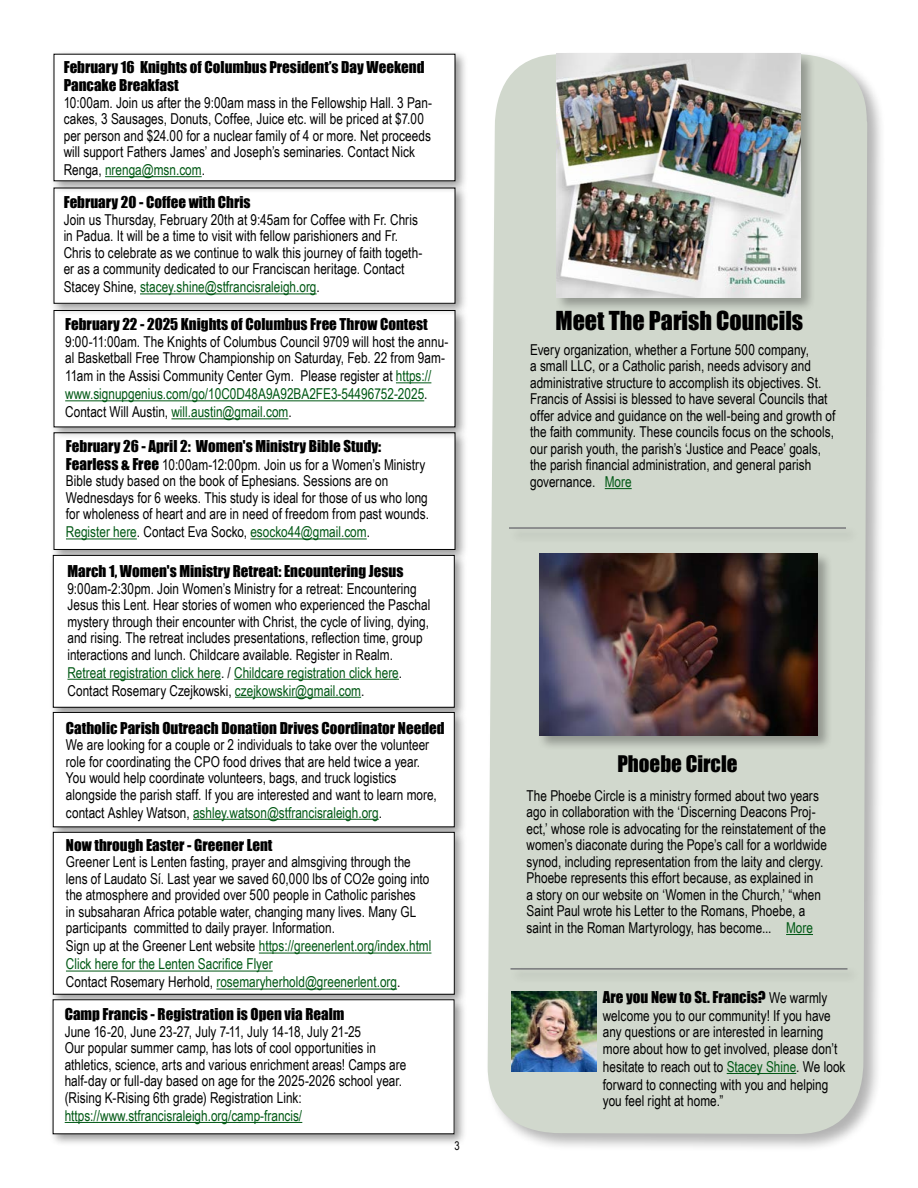
<style>
.page{position:relative;width:918px;height:1188px;background:#fff}
.page>*{position:absolute;margin:0;border:0;box-sizing:border-box;transform-origin:0 0}
.t1{font:24px "Impact";color:#000}
.t2{font:21px "Impact";color:#000}
.t3{font:15px/16.5px "Arial Narrow";letter-spacing:.005em;color:#000;scale:.96 1}
.t4{font:15px/18px "Arial Narrow";color:#005814;scale:.96 1}
.t5{font:15px/18px "Impact";color:#000}
.t6{font:12px "Arial Narrow";color:#000;scale:.96 1}
.s1{color:#000}
.s2{font-family:"Impact"}
.s3{color:#005814}
.s4{font-family:"Arial Narrow"}
</style>
<div class="page">
<div style="left:485px;top:51px;width:401px;height:1101px;background:#000;opacity:.3"></div>
<div style="left:488px;top:54px;width:379px;height:1080px;background:#d1d8cd"></div>
<div style="left:49px;top:428px;width:419px;height:134px;background:#000;opacity:.41"></div>
<div style="left:54px;top:433px;width:401px;height:116px;background:#fff"></div>
<div style="left:54px;top:433px;width:401px;height:117px;border:1px solid #000"></div>
<div style="left:49px;top:306px;width:419px;height:134px;background:#000;opacity:.41"></div>
<div style="left:54px;top:310px;width:401px;height:117px;background:#fff"></div>
<div style="left:49px;top:183px;width:419px;height:133px;background:#000;opacity:.41"></div>
<div style="left:54px;top:188px;width:401px;height:115px;background:#fff"></div>
<div style="left:49px;top:50px;width:419px;height:144px;background:#000;opacity:.41"></div>
<div style="left:54px;top:54px;width:401px;height:127px;background:#fff"></div>
<div style="left:49px;top:551px;width:418px;height:169px;background:#000;opacity:.41"></div>
<div style="left:53px;top:555px;width:401px;height:152px;background:#fff"></div>
<div style="left:53px;top:555px;width:401px;height:152px;border:1px solid #000"></div>
<div style="left:49px;top:708px;width:418px;height:132px;background:#000;opacity:.41"></div>
<div style="left:53px;top:712px;width:401px;height:115px;background:#fff"></div>
<div style="left:53px;top:712px;width:401px;height:115px;border:1px solid #000"></div>
<div style="left:49px;top:828px;width:418px;height:179px;background:#000;opacity:.41"></div>
<div style="left:53px;top:832px;width:401px;height:162px;background:#fff"></div>
<div style="left:53px;top:832px;width:401px;height:162px;border:1px solid #000"></div>
<hr style="left:727px;top:1073px;width:69px;height:1px;background:#005814">
<img style="left:512px;top:991px;width:85px;height:81px">
<div style="left:507px;top:525px;width:353px;height:19px;background:#cbd2c7"></div>
<hr style="left:509px;top:527px;width:337px;height:2px;background:#77787b">
<div style="left:509px;top:966px;width:352px;height:18px;background:#cbd2c7"></div>
<hr style="left:510px;top:968px;width:337px;height:2px;background:#77787b">
<hr style="left:66px;top:539px;width:71px;height:1px;background:#005814">
<hr style="left:250px;top:539px;width:117px;height:1px;background:#005814">
<svg style="left:786px;top:934px;width:27px;height:1px"></svg>
<hr style="left:67px;top:679px;width:154px;height:1px;background:#005814">
<hr style="left:234px;top:679px;width:165px;height:1px;background:#005814">
<hr style="left:235px;top:697px;width:126px;height:1px;background:#005814">
<div style="left:537px;top:551px;width:296px;height:200px;background:#000;opacity:.3"></div>
<img style="left:539px;top:554px;width:279px;height:182px">
<div style="left:554px;top:51px;width:261px;height:261px;background:#000;opacity:.3"></div>
<img style="left:557px;top:54px;width:244px;height:244px">
<hr style="left:193px;top:819px;width:186px;height:1px;background:#005814">
<hr style="left:140px;top:294px;width:177px;height:1px;background:#005814">
<hr style="left:259px;top:953px;width:172px;height:1px;background:#005814">
<hr style="left:66px;top:971px;width:207px;height:1px;background:#005814">
<hr style="left:216px;top:989px;width:181px;height:1px;background:#005814">
<div style="left:48px;top:995px;width:419px;height:152px;background:#000;opacity:.41"></div>
<div style="left:53px;top:1000px;width:401px;height:134px;background:#fff"></div>
<hr style="left:65px;top:1122px;width:237px;height:1px;background:#005814">
<hr style="left:396px;top:382px;width:35px;height:1px;background:#005814">
<hr style="left:65px;top:400px;width:359px;height:1px;background:#005814">
<hr style="left:171px;top:418px;width:117px;height:1px;background:#005814">
<hr style="left:105px;top:176px;width:97px;height:1px;background:#005814">
<svg style="left:605px;top:488px;width:27px;height:1px"></svg>
<p class="t5" style="left:64px;top:58px;width:362px">February 16 Knights of Columbus President’s Day Weekend<br>Pancake Breakfast</p>
<p class="t3" style="left:64px;top:94px;width:385px">10:00am. Join us after the 9:00am mass in the Fellowship Hall. 3 Pan&shy;cakes, 3 Sausages, Donuts, Coffee, Juice etc. will be priced at $7.00 per person and $24.00 for a nuclear family of 4 or more. Net proceeds will support Fathers James’ and Joseph’s seminaries. Contact Nick</p>
<p class="t4" style="left:64px;top:160px;width:149px"><span class="s1">Renga,</span> nrenga@msn.com<span class="s1">.</span></p>
<p class="t5" style="left:64px;top:193px;width:189px">February 20 - Coffee with Chris</p>
<p class="t3" style="left:64px;top:211px;width:375px">Join us Thursday, February 20th at 9:45am for Coffee with Fr. Chris in Padua. It will be a time to visit with fellow parishioners and Fr.<br>Chris to celebrate as we continue to walk this journey of faith togeth&shy;er as a community dedicated to our Franciscan heritage. Contact</p>
<p class="t4" style="left:64px;top:277px;width:268px"><span class="s1">Stacey Shine,</span> stacey.shine@stfrancisraleigh.org<span class="s1">.</span></p>
<p class="t5" style="left:65px;top:315px;width:364px">February 22 - 2025 Knights of Columbus Free Throw Contest</p>
<p class="t3" style="left:65px;top:333px;width:401px">9:00-11:00am. The Knights of Columbus Council 9709 will host the annu&shy;al Basketball Free Throw Championship on Saturday, Feb. 22 from 9am-</p>
<p class="t4" style="left:65px;top:366px;width:383px"><span class="s1">11am in the Assisi Community Center Gym. Please register at</span> https:// www.signupgenius.com/go/10C0D48A9A92BA2FE3-54496752-2025<span class="s1">.<br>Contact Will Austin,</span> will.austin@gmail.com<span class="s1">.</span></p>
<p class="t5" style="left:66px;top:437px;width:317px">February 26 - April 2: Women's Ministry Bible Study:</p>
<p class="t3" style="left:66px;top:456px;width:380px"><span class="s2">Fearless &amp; Free</span> 10:00am-12:00pm. Join us for a Women’s Ministry Bible study based on the book of Ephesians. Sessions are on Wednesdays for 6 weeks. This study is ideal for those of us who long for wholeness of heart and are in need of freedom from past wounds.</p>
<p class="t4" style="left:66px;top:523px;width:318px">Register here<span class="s1">. Contact Eva Socko,</span> esocko44@gmail.com<span class="s1">.</span></p>
<p class="t5" style="left:67px;top:562px;width:337px">March 1, Women's Ministry Retreat: Encountering Jesus</p>
<p class="t3" style="left:67px;top:580px;width:379px">9:00am-2:30pm. Join Women’s Ministry for a retreat: Encountering Jesus this Lent. Hear stories of women who experienced the Paschal mystery through their encounter with Christ, the cycle of living, dying, and rising. The retreat includes presentations, reflection time, group interactions and lunch. Childcare available. Register in Realm.</p>
<p class="t4" style="left:67px;top:663px;width:350px">Retreat registration click here<span class="s1">. /</span> Childcare registration click here<span class="s1">.<br>Contact Rosemary Czejkowski,</span> czejkowskir@gmail.com<span class="s1">.</span></p>
<p class="t5" style="left:66px;top:718px;width:380px">Catholic Parish Outreach Donation Drives Coordinator Needed</p>
<p class="t3" style="left:66px;top:736px;width:388px">We are looking for a couple or 2 individuals to take over the volunteer role for coordinating the CPO food drives that are held twice a year.<br>You would help coordinate volunteers, bags, and truck logistics alongside the parish staff. If you are interested and want to learn more,</p>
<p class="t4" style="left:66px;top:803px;width:331px"><span class="s1">contact Ashley Watson,</span> ashley.watson@stfrancisraleigh.org<span class="s1">.</span></p>
<p class="t5" style="left:66px;top:836px;width:208px">Now through Easter - Greener Lent</p>
<p class="t3" style="left:66px;top:853px;width:380px">Greener Lent is Lenten fasting, prayer and almsgiving through the lens of Laudato Sí. Last year we saved 60,000 lbs of CO2e going into the atmosphere and provided over 500 people in Catholic parishes<br>in subsaharan Africa potable water, changing many lives. Many GL participants committed to daily prayer. Information.</p>
<p class="t4" style="left:66px;top:937px;width:382px"><span class="s1">Sign up at the Greener Lent website</span> https://greenerlent.org/index.html<br>Click here for the Lenten Sacrifice Flyer<br><span class="s1">Contact Rosemary Herhold,</span> rosemaryherhold@greenerlent.org<span class="s1">.</span></p>
<p class="t5" style="left:65px;top:1005px;width:281px">Camp Francis - Registration is Open via Realm</p>
<p class="t3" style="left:65px;top:1023px;width:357px">June 16-20, June 23-27, July 7-11, July 14-18, July 21-25<br>Our popular summer camp, has lots of cool opportunities in athletics, science, arts and various enrichment areas! Camps are half-day or full-day based on age for the 2025-2026 school year. (Rising K-Rising 6th grade) Registration Link:</p>
<p class="t4" style="left:65px;top:1106px;width:249px">https://www.stfrancisraleigh.org/camp-francis/</p>
<p class="t6" style="left:454px;top:1137px;width:7px">3</p>
<h1 class="t1" style="left:555px;top:302px;width:249px">Meet The Parish Councils</h1>
<p class="t3" style="left:530px;top:340px;width:319px">Every organization, whether a Fortune 500 company,<br>a small LLC, or a Catholic parish, needs advisory and administrative structure to accomplish its objectives. St.<br>Francis of Assisi is blessed to have several Councils that offer advice and guidance on the well-being and growth of the faith community. These councils focus on the schools, our parish youth, the parish’s ‘Justice and Peace’ goals, the parish financial administration, and general parish governance.</p>
<p class="t4" style="left:605px;top:472px;width:30px">More</p>
<h2 class="t2" style="left:617px;top:748px;width:122px">Phoebe Circle</h2>
<p class="t3" style="left:527px;top:787px;width:314px">The Phoebe Circle is a ministry formed about two years ago in collaboration with the ‘Discerning Deacons Proj&shy;ect,’ whose role is advocating for the reinstatement of the women’s diaconate during the Pope’s call for a worldwide synod, including representation from the laity and clergy.<br>Phoebe represents this effort because, as explained in<br>a story on our website on ‘Women in the Church,’ “when Saint Paul wrote his Letter to the Romans, Phoebe, a saint in the Roman Martyrology, has become... <span class="s3">More</span></p>
<p class="t5" style="left:603px;top:988px;width:226px">Are you New to St. Francis? <span class="s4">We warmly</span></p>
<p class="t3" style="left:603px;top:1007px;width:246px">welcome you to our community! If you have any questions or are interested in learning more about how to get involved, please don’t</p>
<p class="t3" style="left:603px;top:1057px;width:254px;line-height:18px">hesitate to reach out to <span class="s3">Stacey Shine</span>. We look forward to connecting with you and helping</p>
<p class="t3" style="left:603px;top:1092px;width:127px">you feel right at home.”</p>
</div>
